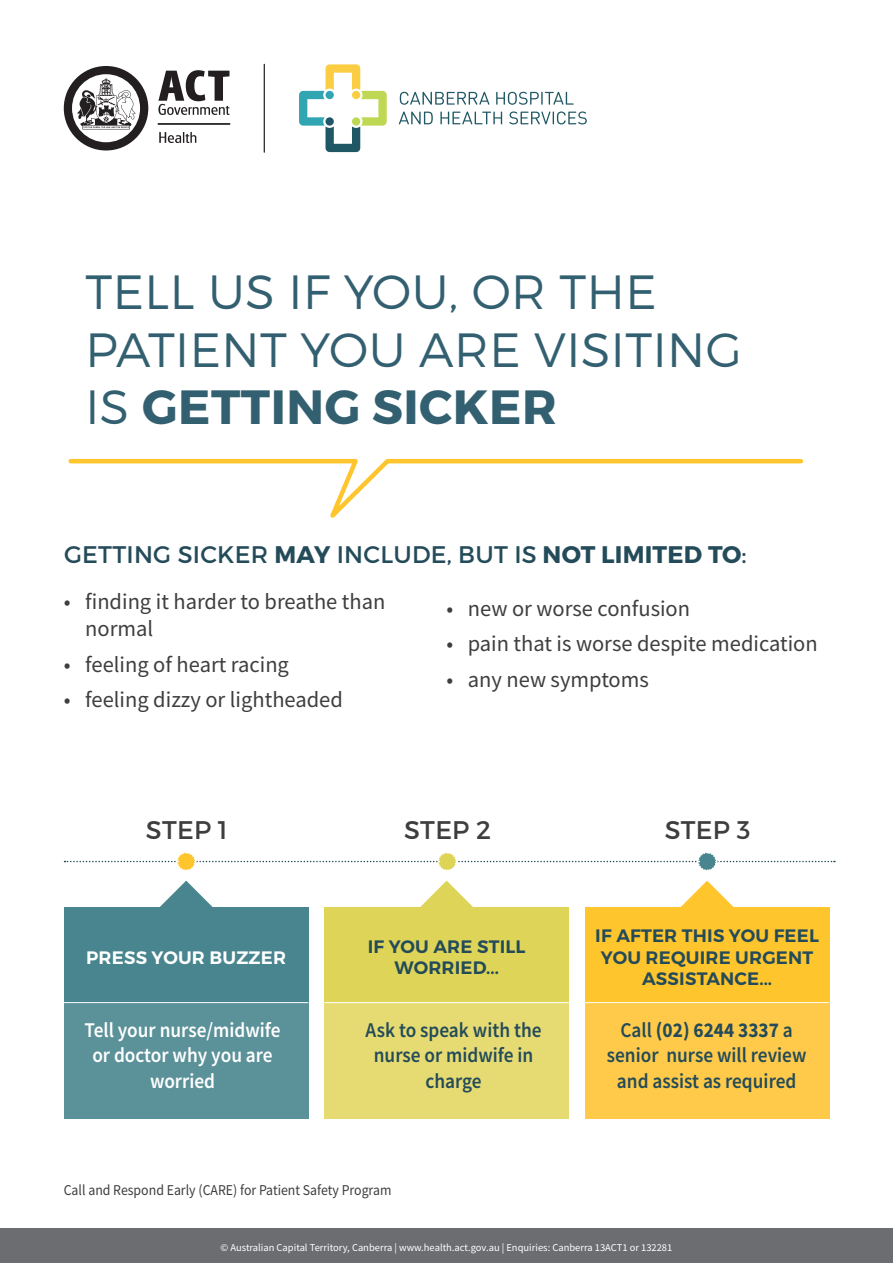
<style>
.page{position:relative;width:893px;height:1263px;background:#fff}
.page>*{position:absolute;margin:0;border:0;box-sizing:border-box;transform-origin:0 0}
.t1{font:300 48px/57.6px "Montserrat";letter-spacing:.01em;color:#336070}
.t2{font:25.5px "Montserrat";letter-spacing:.01em;color:#3e3e3f}
.t3{font:24px "Montserrat";letter-spacing:.01em;color:#244b59}
.t4{font:22.5px/27px "Source Sans Pro";color:#3e3e3f}
.Body_copy{font:600 21px/25.2px "Source Sans Pro";color:#244b59;text-align:center;scale:.92 1}
.Body_copy-2{font:600 21px/25.2px "Source Sans Pro";color:#fff;text-align:center;scale:.92 1}
.t5{font:600 18px/21.6px "Montserrat";letter-spacing:.01em;color:#244b59;text-align:center}
.t6{font:600 18px "Montserrat";letter-spacing:.01em;color:#fff}
.Body_copy-3{font:15px "Source Sans Pro";color:#3e3e3f;scale:.92 1}
.t7{font:10.5px "Source Sans Pro";color:#fff}
.s1{font-weight:700}
</style>
<div class="page">
<div style="left:0;top:1229px;width:893px;height:34px;background:#6c6d70"></div>
<svg style="left:400px;top:92px;width:89px;height:13px"></svg>
<svg style="left:496px;top:92px;width:78px;height:13px"></svg>
<svg style="left:399px;top:112px;width:34px;height:12px"></svg>
<svg style="left:440px;top:112px;width:62px;height:12px"></svg>
<svg style="left:509px;top:111px;width:78px;height:13px"></svg>
<svg style="left:299px;top:64px;width:88px;height:88px"></svg>
<hr style="left:264px;top:64px;width:1px;height:89px;background:#231f20">
<svg style="left:64px;top:66px;width:84px;height:84px"></svg>
<hr style="left:158px;top:123px;width:72px;height:2px;background:#231f20">
<svg style="left:159px;top:132px;width:37px;height:11px"></svg>
<svg style="left:158px;top:70px;width:71px;height:45px"></svg>
<div style="left:585px;top:908px;width:244px;height:94px;background:#ffc52d"></div>
<div style="left:585px;top:1002px;width:244px;height:116px;background:#ffca49"></div>
<div style="left:325px;top:908px;width:244px;height:94px;background:#ded558"></div>
<div style="left:325px;top:1002px;width:244px;height:116px;background:#e6db73"></div>
<div style="left:64px;top:908px;width:244px;height:94px;background:#48858e"></div>
<div style="left:64px;top:1002px;width:244px;height:116px;background:#5b9199"></div>
<svg style="left:664px;top:881px;width:86px;height:27px"></svg>
<svg style="left:403px;top:881px;width:87px;height:27px"></svg>
<svg style="left:143px;top:881px;width:86px;height:27px"></svg>
<svg style="left:65px;top:852px;width:770px;height:19px"></svg>
<hr style="left:64px;top:1002px;width:244px;height:1px;background:#fff">
<hr style="left:585px;top:1002px;width:244px;height:1px;background:#fff">
<hr style="left:325px;top:1002px;width:244px;height:1px;background:#fff">
<svg style="left:68px;top:458px;width:735px;height:60px"></svg>
<p class="t1" style="left:85px;top:262px;width:658px">TELL US IF YOU, OR THE<br>PATIENT YOU ARE VISITING<br>IS <span class="s1">GETTING SICKER</span></p>
<h2 class="t3" style="left:64px;top:539px;width:684px">GETTING SICKER <span class="s1">MAY</span> INCLUDE, BUT IS <span class="s1">NOT LIMITED TO</span>:</h2>
<p class="t4" style="left:85px;top:588px;width:302px;text-indent:-21px">• finding it harder to breathe than normal</p>
<p class="t4" style="left:64px;top:651px;width:226px">• feeling of heart racing</p>
<p class="t4" style="left:64px;top:686px;width:280px">• feeling dizzy or lightheaded</p>
<p class="t4" style="left:446px;top:594px;width:245px">• new or worse confusion</p>
<p class="t4" style="left:446px;top:630px;width:373px">• pain that is worse despite medication</p>
<p class="t4" style="left:446px;top:665px;width:204px">• any new symptoms</p>
<h2 class="t2" style="left:146px;top:814px;width:83px">STEP 1</h2>
<h2 class="t2" style="left:404px;top:814px;width:88px">STEP 2</h2>
<h2 class="t2" style="left:665px;top:814px;width:87px">STEP 3</h2>
<h2 class="t6" style="left:86px;top:946px;width:201px">PRESS YOUR BUZZER</h2>
<h2 class="t5" style="left:368px;top:936px;width:159px">IF YOU ARE STILL<br>WORRIED...</h2>
<h2 class="t5" style="left:595px;top:925px;width:225px">IF AFTER THIS YOU FEEL<br>YOU REQUIRE URGENT<br>ASSISTANCE...</h2>
<p class="Body_copy-2" style="left:85px;top:1017px;width:215px">Tell your nurse/midwife or doctor why you are worried</p>
<p class="Body_copy" style="left:366px;top:1017px;width:193px">Ask to speak with the nurse or midwife in charge</p>
<p class="Body_copy" style="left:607px;top:1017px;width:219px">Call <span class="s1">(02) 6244 3337</span> a senior nurse will review and assist as required</p>
<p class="Body_copy-3" style="left:64px;top:1180px;width:358px">Call and Respond Early (CARE) for Patient Safety Program</p>
<p class="t7" style="left:221px;top:1240px;width:453px">© Australian Capital Territory, Canberra | www.health.act.gov.au | Enquiries: Canberra 13ACT1 or 132281</p>
</div>
